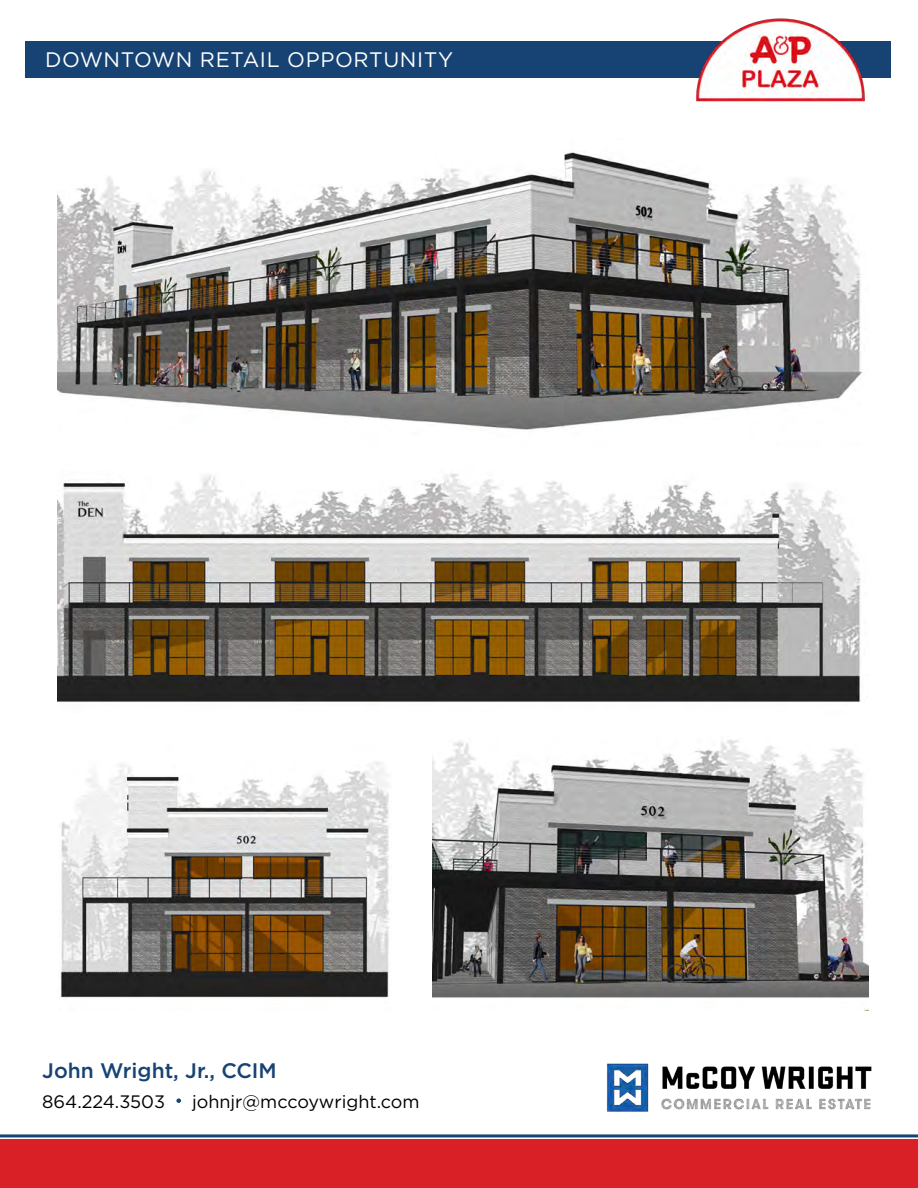
<style>
.page{position:relative;width:918px;height:1188px;background:#fff}
.page>*{position:absolute;margin:0;border:0;box-sizing:border-box;transform-origin:0 0}
.t1{font:21px "Gotham";letter-spacing:.03em;color:#fff}
.t2{font:500 21px "Gotham";color:#164374}
.t3{font:18px "Gotham";color:#000}
</style>
<div class="page">
<img style="left:57px;top:152px;width:806px;height:278px">
<div style="left:0;top:1140px;width:918px;height:48px;background:#d92027"></div>
<img style="left:607px;top:1063px;width:265px;height:49px">
<hr style="left:0;top:1134px;width:918px;height:3px;background:#164374">
<svg style="left:176px;top:1098px;width:5px;height:5px"></svg>
<img style="left:57px;top:473px;width:804px;height:229px">
<img style="left:60px;top:762px;width:329px;height:236px">
<img style="left:432px;top:740px;width:437px;height:270px">
<div style="left:25px;top:42px;width:866px;height:36px;background:#164374"></div>
<img style="left:693px;top:18px;width:176px;height:84px">
<p class="t1" style="left:45px;top:46px;width:410px">DOWNTOWN RETAIL OPPORTUNITY</p>
<p class="t2" style="left:42px;top:1057px;width:236px">John Wright, Jr., CCIM</p>
<p class="t3" style="left:42px;top:1090px;width:124px">864.224.3503</p>
<p class="t3" style="left:192px;top:1090px;width:229px">johnjr@mccoywright.com</p>
</div>
